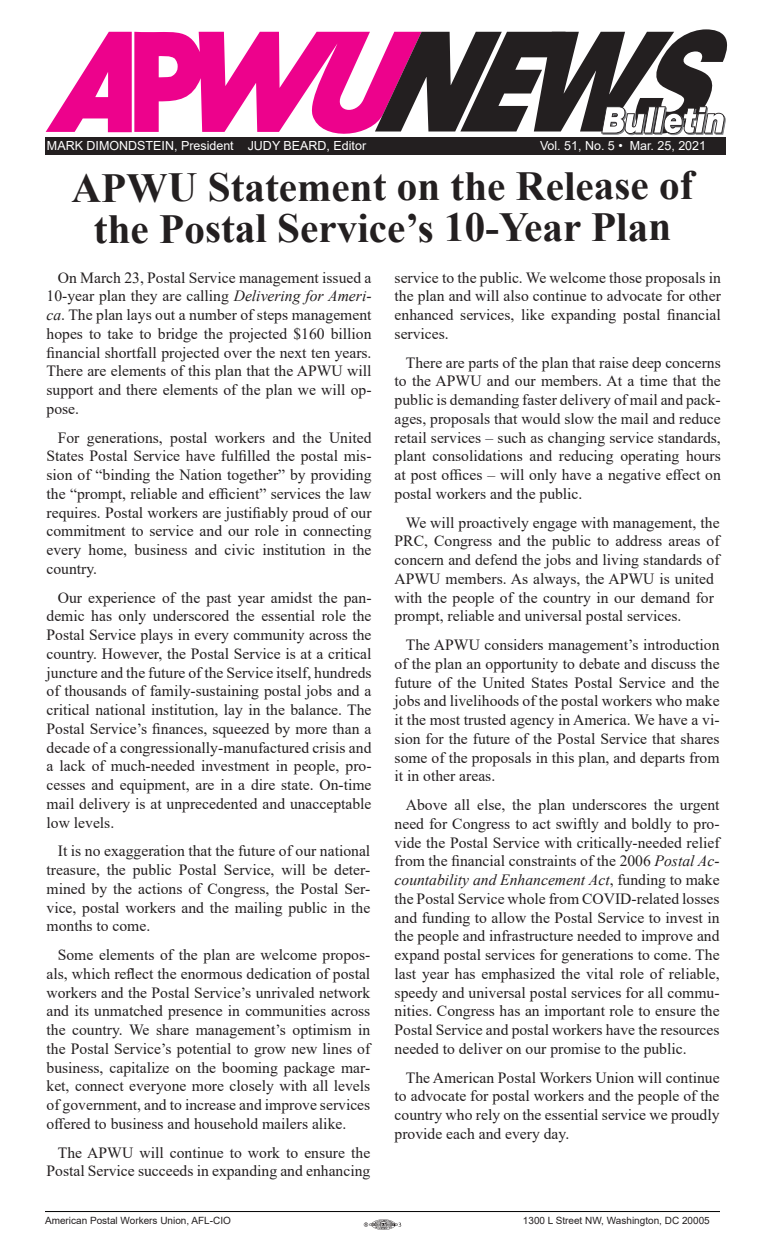
<style>
.page{position:relative;width:765px;height:1260px;background:#fff}
.page>*{position:absolute;margin:0;border:0;box-sizing:border-box;transform-origin:0 0}
.Headline{font:700 41.25px/41.4px "Times New Roman";letter-spacing:-.005em;color:#231f20;text-align:center}
.Body_text{font:15.62px/18.8px "Times New Roman";color:#231f20;text-align:justify}
.t1{font:12.5px "Arial";color:#fff}
.t2{font:10px "Arial";color:#231f20}
.s1{font-style:italic}
</style>
<div class="page">
<svg style="left:364px;top:1219px;width:37px;height:11px"></svg>
<div style="left:46px;top:137px;width:680px;height:18px;background:#231f20"></div>
<svg style="left:46px;top:29px;width:681px;height:107px"></svg>
<hr style="left:45px;top:1211px;width:675px;height:1px;background:#000">
<p class="t1" style="left:47px;top:137px;width:321px">MARK DIMONDSTEIN, President JUDY BEARD, Editor</p>
<p class="t1" style="left:540px;top:137px;width:168px">Vol. 51, No. 5 • Mar. 25, 2021</p>
<p class="Headline" style="left:71px;top:165px;width:624px">APWU Statement on the Release of the Postal Service’s 10-Year Plan</p>
<p class="Body_text" style="left:47px;top:268px;width:327px;text-indent:11px">On March 23, Postal Service management issued a 10-year plan they are calling <span class="s1">Delivering for Ameri&shy;ca</span>. The plan lays out a number of steps management hopes to take to bridge the projected $160 billion financial shortfall projected over the next ten years.<br>There are elements of this plan that the APWU will support and there elements of the plan we will op&shy;pose.</p>
<p class="Body_text" style="left:47px;top:428px;width:327px;text-indent:11px">For generations, postal workers and the United States Postal Service have fulfilled the postal mis&shy;sion of “binding the Nation together” by providing the “prompt, reliable and efficient” services the law requires. Postal workers are justifiably proud of our commitment to service and our role in connecting every home, business and civic institution in the country.</p>
<p class="Body_text" style="left:47px;top:588px;width:327px;text-indent:11px">Our experience of the past year amidst the pan&shy;demic has only underscored the essential role the Postal Service plays in every community across the country. However, the Postal Service is at a critical juncture and the future of the Service itself, hundreds of thousands of family-sustaining postal jobs and a critical national institution, lay in the balance. The Postal Service’s finances, squeezed by more than a decade of a congressionally-manufactured crisis and a lack of much-needed investment in people, pro&shy;cesses and equipment, are in a dire state. On-time mail delivery is at unprecedented and unacceptable low levels.</p>
<p class="Body_text" style="left:47px;top:841px;width:325px;text-indent:11px">It is no exaggeration that the future of our national treasure, the public Postal Service, will be deter&shy;mined by the actions of Congress, the Postal Ser&shy;vice, postal workers and the mailing public in the months to come.</p>
<p class="Body_text" style="left:47px;top:945px;width:325px;text-indent:11px">Some elements of the plan are welcome propos&shy;als, which reflect the enormous dedication of postal workers and the Postal Service’s unrivaled network and its unmatched presence in communities across the country. We share management’s optimism in the Postal Service’s potential to grow new lines of business, capitalize on the booming package mar&shy;ket, connect everyone more closely with all levels of government, and to increase and improve services offered to business and household mailers alike.</p>
<p class="Body_text" style="left:47px;top:1143px;width:325px;text-align:right">The APWU will continue to work to ensure the<br>Postal Service succeeds in expanding and enhancing</p>
<p class="Body_text" style="left:395px;top:268px;width:328px">service to the public. We welcome those proposals in the plan and will also continue to advocate for other enhanced services, like expanding postal financial services.</p>
<p class="Body_text" style="left:395px;top:353px;width:328px;text-indent:11px">There are parts of the plan that raise deep concerns to the APWU and our members. At a time that the public is demanding faster delivery of mail and pack&shy;ages, proposals that would slow the mail and reduce retail services – such as changing service standards, plant consolidations and reducing operating hours at post offices – will only have a negative effect on postal workers and the public.</p>
<p class="Body_text" style="left:395px;top:513px;width:327px;text-align:left;text-indent:11px">We will proactively engage with management, the PRC, Congress and the public to address areas of concern and defend the jobs and living standards of APWU members. As always, the APWU is united with the people of the country in our demand for prompt, reliable and universal postal services.</p>
<p class="Body_text" style="left:395px;top:635px;width:327px;text-indent:11px">The APWU considers management’s introduction of the plan an opportunity to debate and discuss the future of the United States Postal Service and the jobs and livelihoods of the postal workers who make it the most trusted agency in America. We have a vi&shy;sion for the future of the Postal Service that shares some of the proposals in this plan, and departs from it in other areas.</p>
<p class="Body_text" style="left:395px;top:795px;width:327px;text-indent:11px">Above all else, the plan underscores the urgent need for Congress to act swiftly and boldly to pro&shy;vide the Postal Service with critically-needed relief from the financial constraints of the 2006 <span class="s1">Postal Ac&shy;countability and Enhancement Act</span>, funding to make the Postal Service whole from COVID-related losses and funding to allow the Postal Service to invest in the people and infrastructure needed to improve and expand postal services for generations to come. The last year has emphasized the vital role of reliable, speedy and universal postal services for all commu&shy;nities. Congress has an important role to ensure the Postal Service and postal workers have the resources needed to deliver on our promise to the public.</p>
<p class="Body_text" style="left:395px;top:1068px;width:327px;text-indent:11px">The American Postal Workers Union will continue to advocate for postal workers and the people of the country who rely on the essential service we proudly provide each and every day.</p>
<p class="t2" style="left:45px;top:1214px;width:187px">American Postal Workers Union, AFL-CIO</p>
<p class="t2" style="left:523px;top:1214px;width:188px">1300 L Street NW, Washington, DC 20005</p>
</div>
